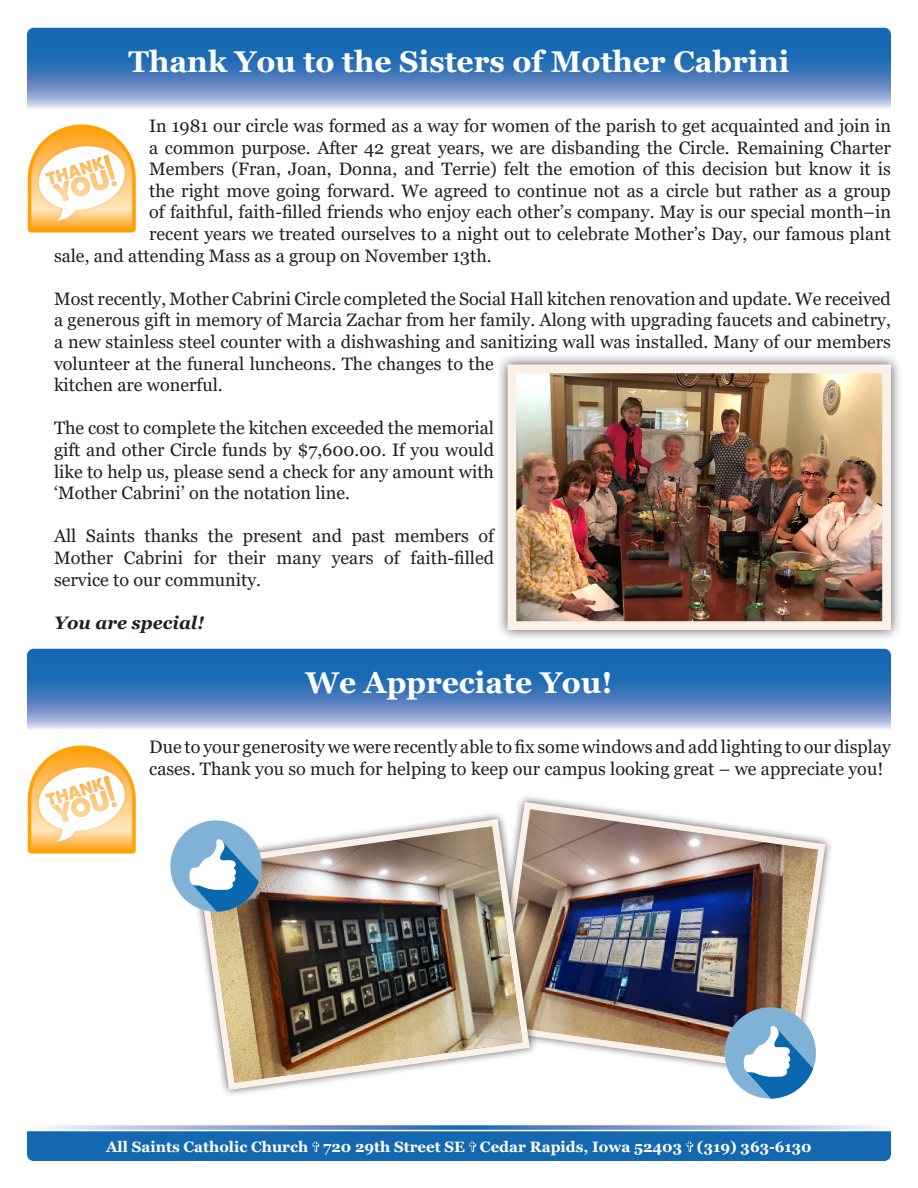
<style>
.page{position:relative;width:918px;height:1188px;background:#fff}
.page>*{position:absolute;margin:0;border:0;box-sizing:border-box;transform-origin:0 0}
.t1{font:700 30px "Georgia";color:#fff}
.t2{font:18px/21.6px "Georgia";color:#231f20}
.t3{font:italic 700 18px "Georgia";color:#231f20}
.t4{font:700 15px "Georgia";color:#fff}
</style>
<div class="page">
<svg style="left:45px;top:1125px;width:836px;height:5px;background:#93add6"></svg>
<div style="left:27px;top:1131px;width:864px;height:30px;background:#1468b0"></div>
<svg style="left:27px;top:649px;width:864px;height:81px;background:#4d83c0"></svg>
<svg style="left:28px;top:746px;width:108px;height:108px"></svg>
<img style="left:517px;top:798px;width:312px;height:271px">
<div style="left:496px;top:353px;width:407px;height:288px;background:#231f20;opacity:.75"></div>
<img style="left:503px;top:360px;width:392px;height:274px">
<svg style="left:723px;top:1006px;width:95px;height:93px"></svg>
<svg style="left:27px;top:28px;width:864px;height:81px;background:#4d83c0"></svg>
<svg style="left:28px;top:125px;width:108px;height:108px"></svg>
<div style="left:189px;top:811px;width:349px;height:287px;background:#231f20;opacity:.75"></div>
<img style="left:193px;top:815px;width:340px;height:279px">
<svg style="left:170px;top:819px;width:94px;height:93px"></svg>
<p class="t1" style="left:129px;top:42px;width:663px">Thank You to the Sisters of Mother Cabrini</p>
<p class="t2" style="left:149px;top:115px;width:743px">In 1981 our circle was formed as a way for women of the parish to get acquainted and join in</p>
<p class="t2" style="left:149px;top:137px;width:743px">a common purpose. After 42 great years, we are disbanding the Circle. Remaining Charter</p>
<p class="t2" style="left:149px;top:159px;width:743px">Members (Fran, Joan, Donna, and Terrie) felt the emotion of this decision but know it is</p>
<p class="t2" style="left:149px;top:180px;width:743px">the right move going forward. We agreed to continue not as a circle but rather as a group</p>
<p class="t2" style="left:149px;top:202px;width:743px">of faithful, faith-filled friends who enjoy each other’s company. May is our special month–in</p>
<p class="t2" style="left:149px;top:223px;width:743px">recent years we treated ourselves to a night out to celebrate Mother’s Day, our famous plant</p>
<p class="t2" style="left:54px;top:245px;width:439px">sale, and attending Mass as a group on November 13th.</p>
<p class="t2" style="left:54px;top:288px;width:838px">Most recently, Mother Cabrini Circle completed the Social Hall kitchen renovation and update. We received a generous gift in memory of Marcia Zachar from her family. Along with upgrading faucets and cabinetry, a new stainless steel counter with a dishwashing and sanitizing wall was installed. Many of our members volunteer at the funeral luncheons. The changes to the<br>kitchen are wonerful.</p>
<p class="t2" style="left:54px;top:418px;width:442px;text-align:justify">The cost to complete the kitchen exceeded the memorial gift and other Circle funds by $7,600.00. If you would like to help us, please send a check for any amount with ‘Mother Cabrini’ on the notation line.</p>
<p class="t2" style="left:54px;top:526px;width:442px;text-align:justify">All Saints thanks the present and past members of Mother Cabrini for their many years of faith-filled service to our community.</p>
<p class="t3" style="left:54px;top:611px;width:152px">You are special!</p>
<p class="t1" style="left:305px;top:663px;width:309px">We Appreciate You!</p>
<p class="t2" style="left:149px;top:736px;width:743px;line-height:22.5px">Due to your generosity we were recently able to fix some windows and add lighting to our display cases. Thank you so much for helping to keep our campus looking great – we appreciate you!</p>
<p class="t4" style="left:106px;top:1137px;width:707px">All Saints Catholic Church 720 29th Street SE Cedar Rapids, Iowa 52403 (319) 363-6130</p>
</div>
